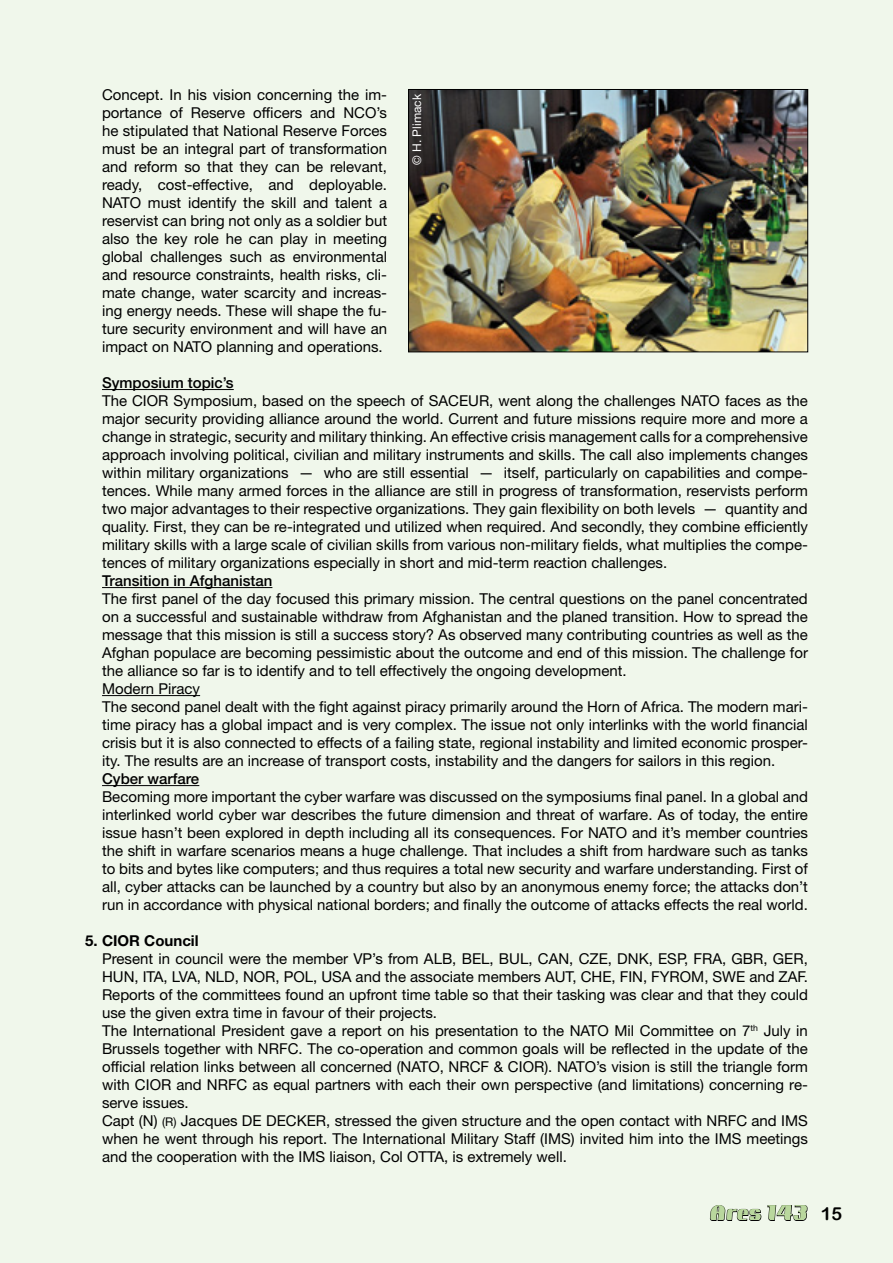
<style>
.page{position:relative;width:893px;height:1263px;background:#f0f7eb}
.page>*{position:absolute;margin:0;border:0;box-sizing:border-box;transform-origin:0 0}
.t1{font:800 18px "Camellia";color:#b9d79d}
.t2{font:15px/18px "Helvetica Neue LT Std";color:#000;text-align:justify}
.t3{font:500 15px "Helvetica Neue LT Std";color:#000}
.t4{font:700 15px "Helvetica Neue LT Std";color:#000}
.t5{font:12px "Helvetica Neue LT Std";color:#fff}
.s1{font-size:12px}
.s2{font-family:"Arial Rounded MT Bold";font-weight:400;color:#000}
</style>
<div class="page">
<svg style="left:709px;top:1205px;width:99px;height:16px"></svg>
<hr style="left:102px;top:389px;width:132px;height:1px;background:#000">
<hr style="left:102px;top:587px;width:170px;height:1px;background:#000">
<hr style="left:102px;top:695px;width:98px;height:1px;background:#000">
<hr style="left:102px;top:785px;width:97px;height:1px;background:#000">
<img style="left:410px;top:91px;width:396px;height:259px">
<div style="left:408px;top:89px;width:400px;height:263px;border:1px solid #000"></div>
<p class="t2" style="left:102px;top:85px;width:287px">Concept. In his vision concerning the im&shy;portance of Reserve officers and NCO’s he stipulated that National Reserve Forces must be an integral part of transformation and reform so that they can be relevant, ready, cost-effective, and deployable.<br>NATO must identify the skill and talent a reservist can bring not only as a soldier but also the key role he can play in meeting global challenges such as environmental and resource constraints, health risks, cli&shy;mate change, water scarcity and increas&shy;ing energy needs. These will shape the fu&shy;ture security environment and will have an impact on NATO planning and operations.</p>
<p class="t3" style="left:102px;top:374px;width:133px">Symposium topic’s</p>
<p class="t2" style="left:102px;top:391px;width:707px">The CIOR Symposium, based on the speech of SACEUR, went along the challenges NATO faces as the major security providing alliance around the world. Current and future missions require more and more a change in strategic, security and military thinking. An effective crisis management calls for a comprehensive approach involving political, civilian and military instruments and skills. The call also implements changes within military organizations — who are still essential — itself, particularly on capabilities and compe&shy;tences. While many armed forces in the alliance are still in progress of transformation, reservists perform two major advantages to their respective organizations. They gain flexibility on both levels — quantity and quality. First, they can be re-integrated und utilized when required. And secondly, they combine efficiently military skills with a large scale of civilian skills from various non-military fields, what multiplies the compe&shy;tences of military organizations especially in short and mid-term reaction challenges.</p>
<p class="t3" style="left:102px;top:572px;width:172px">Transition in Afghanistan</p>
<p class="t2" style="left:102px;top:589px;width:707px;text-align:left">The first panel of the day focused this primary mission. The central questions on the panel concentrated on a successful and sustainable withdraw from Afghanistan and the planed transition. How to spread the message that this mission is still a success story? As observed many contributing countries as well as the Afghan populace are becoming pessimistic about the outcome and end of this mission. The challenge for the alliance so far is to identify and to tell effectively the ongoing development.<br>Modern Piracy<br>The second panel dealt with the fight against piracy primarily around the Horn of Africa. The modern mari&shy;time piracy has a global impact and is very complex. The issue not only interlinks with the world financial crisis but it is also connected to effects of a failing state, regional instability and limited economic prosper&shy;ity. The results are an increase of transport costs, instability and the dangers for sailors in this region.</p>
<p class="t3" style="left:102px;top:770px;width:99px">Cyber warfare</p>
<p class="t2" style="left:102px;top:787px;width:707px">Becoming more important the cyber warfare was discussed on the symposiums final panel. In a global and interlinked world cyber war describes the future dimension and threat of warfare. As of today, the entire issue hasn’t been explored in depth including all its consequences. For NATO and it’s member countries the shift in warfare scenarios means a huge challenge. That includes a shift from hardware such as tanks to bits and bytes like computers; and thus requires a total new security and warfare understanding. First of all, cyber attacks can be launched by a country but also by an anonymous enemy force; the attacks don’t run in accordance with physical national borders; and finally the outcome of attacks effects the real world.</p>
<p class="t4" style="left:85px;top:931px;width:115px">5. CIOR Council</p>
<p class="t2" style="left:102px;top:949px;width:707px;text-align:left">Present in council were the member VP’s from ALB, BEL, BUL, CAN, CZE, DNK, ESP, FRA, GBR, GER, HUN, ITA, LVA, NLD, NOR, POL, USA and the associate members AUT, CHE, FIN, FYROM, SWE and ZAF.<br>Reports of the committees found an upfront time table so that their tasking was clear and that they could use the given extra time in favour of their projects.<br>The International President gave a report on his presentation to the NATO Mil Committee on 7<sup>th</sup> July in Brussels together with NRFC. The co-operation and common goals will be reflected in the update of the official relation links between all concerned (NATO, NRCF &amp; CIOR). NATO’s vision is still the triangle form with CIOR and NRFC as equal partners with each their own perspective (and limitations) concerning re&shy;serve issues.<br>Capt (N) <span class="s1">(R)</span> Jacques DE DECKER, stressed the given structure and the open contact with NRFC and IMS when he went through his report. The International Military Staff (IMS) invited him into the IMS meetings and the cooperation with the IMS liaison, Col OTTA, is extremely well.</p>
<p class="t5" style="left:410px;top:165px;width:72px;rotate:-90deg">© H. Plimack</p>
<p class="t1" style="left:709px;top:1204px;width:134px">Ares 143 <span class="s2">15</span></p>
</div>
